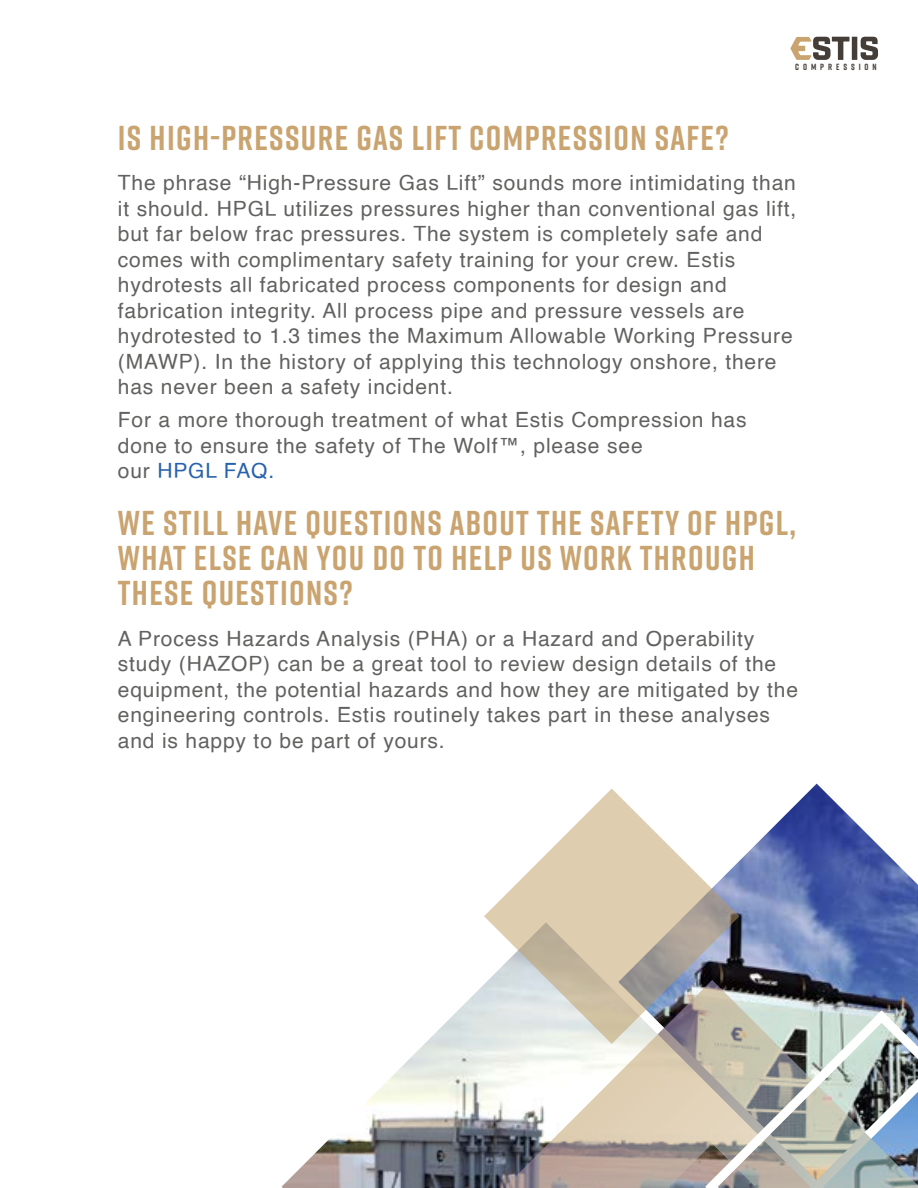
<style>
.page{position:relative;width:918px;height:1188px;background:#fff}
.page>*{position:absolute;margin:0;border:0;box-sizing:border-box;transform-origin:0 0}
.t1{font:700 34.5px/35.4px "Rift";letter-spacing:.04em;color:rgb(196 154 96/.9)}
.t2{font:21px/25.5px "Helvetica";letter-spacing:.04em;color:#616160}
.t3{font:700 9px "Rift";letter-spacing:.44em;color:#453d37}
.s1{color:#2862ac}
</style>
<div class="page">
<img style="left:282px;top:984px;width:202px;height:204px">
<svg style="left:484px;top:789px;width:434px;height:399px"></svg>
<img style="left:705px;top:1010px;width:213px;height:178px">
<div style="left:852px;top:37px;width:5px;height:23px;background:#453d37"></div>
<svg style="left:861px;top:37px;width:17px;height:23px"></svg>
<svg style="left:790px;top:37px;width:59px;height:23px"></svg>
<p class="t3" style="left:795px;top:60px;width:83px">COMPRESSION</p>
<h1 class="t1" style="left:118px;top:119px;width:612px">IS HIGH-PRESSURE GAS LIFT COMPRESSION SAFE?</h1>
<p class="t2" style="left:118px;top:171px;width:680px">The phrase “High-Pressure Gas Lift” sounds more intimidating than it should. HPGL utilizes pressures higher than conventional gas lift, but far below frac pressures. The system is completely safe and comes with complimentary safety training for your crew. Estis hydrotests all fabricated process components for design and fabrication integrity. All process pipe and pressure vessels are hydrotested to 1.3 times the Maximum Allowable Working Pressure (MAWP). In the history of applying this technology onshore, there has never been a safety incident.</p>
<p class="t2" style="left:118px;top:408px;width:630px">For a more thorough treatment of what Estis Compression has done to ensure the safety of The Wolf™, please see<br>our <span class="s1">HPGL FAQ.</span></p>
<h1 class="t1" style="left:118px;top:504px;width:680px">WE STILL HAVE QUESTIONS ABOUT THE SAFETY OF HPGL,<br>WHAT ELSE CAN YOU DO TO HELP US WORK THROUGH<br>THESE QUESTIONS?</h1>
<p class="t2" style="left:118px;top:626px;width:682px">A Process Hazards Analysis (PHA) or a Hazard and Operability study (HAZOP) can be a great tool to review design details of the equipment, the potential hazards and how they are mitigated by the engineering controls. Estis routinely takes part in these analyses and is happy to be part of yours.</p>
</div>
